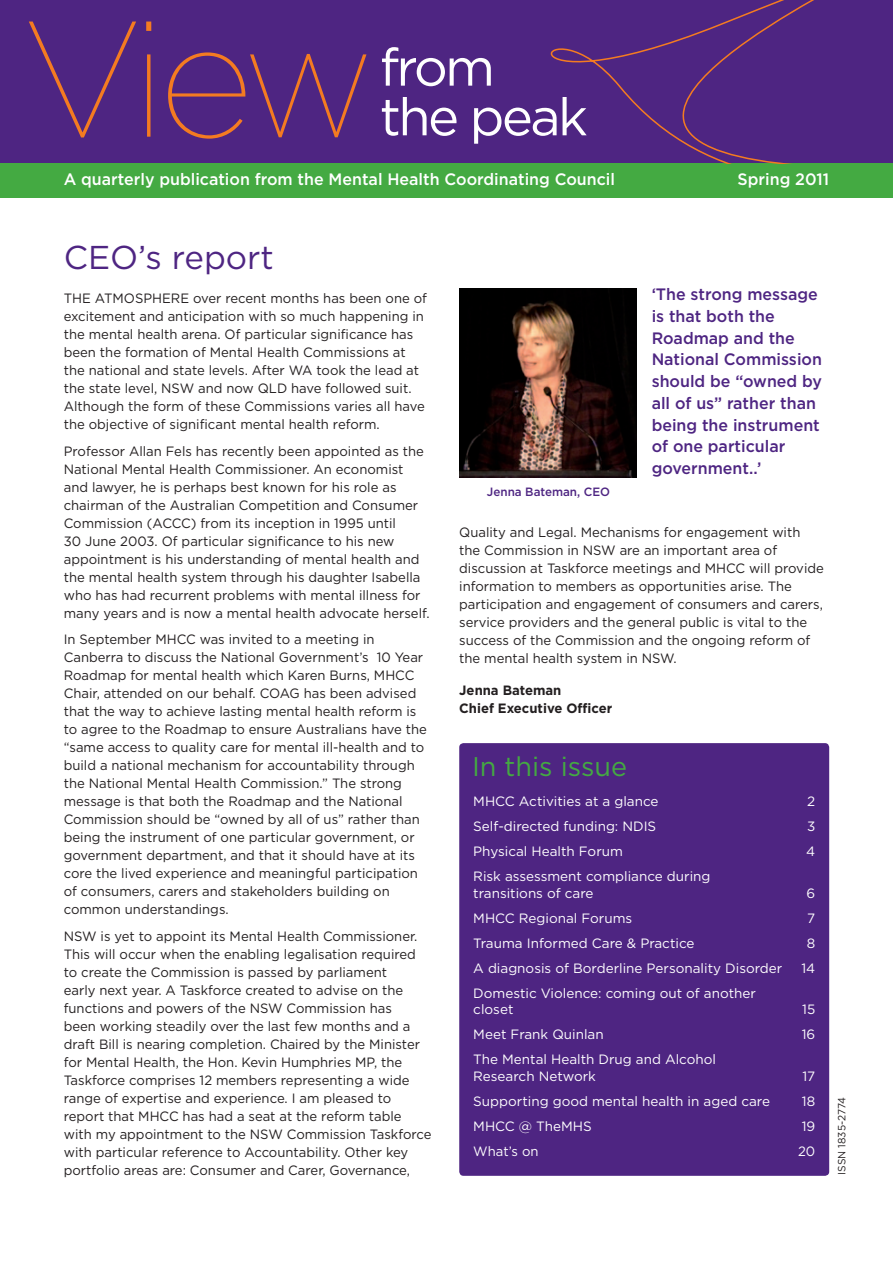
<style>
.page{position:relative;width:893px;height:1263px;background:#fff}
.page>*{position:absolute;margin:0;border:0;box-sizing:border-box;transform-origin:0 0}
.t1{font:100 164.55px "Gotham";color:#f47b21}
.t2{font:52.5px/49.7px "Gotham";letter-spacing:-.05em;color:#fff}
.t3{font:33px "Gotham";color:#4e2582}
.t4{font:27px "Gotham";color:#44aa42}
.t5{font:500 16.5px/21.8px "Gotham";color:#4e2582}
.t6{font:500 16.5px "Gotham";color:#fff}
.t7{font:13.5px/18px "Gotham";color:#231f20}
.t8{font:13.5px/16.5px "Gotham";color:#fff}
.t9{font:700 13.5px/18px "Gotham";color:#231f20}
.t10{font:500 12px "Gotham";color:#4e2582}
.t11{font:10.5px "Gotham";color:#231f20}
</style>
<div class="page">
<div style="left:0;top:0;width:893px;height:163px;background:#4e2582"></div>
<div style="left:0;top:163px;width:893px;height:35px;background:#44aa42"></div>
<svg style="left:551px;top:0;width:263px;height:163px"></svg>
<div style="left:459px;top:743px;width:370px;height:433px;background:#4e2582;border-radius:4px"></div>
<img style="left:459px;top:288px;width:178px;height:189px">
<h1 class="t1" style="left:23px;top:-10px;width:353px">View</h1>
<p class="t6" style="left:64px;top:170px;width:553px">A quarterly publication from the Mental Health Coordinating Council</p>
<h2 class="t2" style="left:380px;top:41px;width:210px">from<br>the peak</h2>
<p class="t6" style="left:738px;top:170px;width:93px">Spring 2011</p>
<h3 class="t3" style="left:64px;top:239px;width:212px">CEO’s report</h3>
<p class="t7" style="left:64px;top:289px;width:365px">The atmosphere over recent months has been one of excitement and anticipation with so much happening in the mental health arena. Of particular significance has been the formation of Mental Health Commissions at the national and state levels. After WA took the lead at the state level, NSW and now QLD have followed suit.<br>Although the form of these Commissions varies all have the objective of significant mental health reform.</p>
<p class="t7" style="left:64px;top:442px;width:367px">Professor Allan Fels has recently been appointed as the National Mental Health Commissioner. An economist and lawyer, he is perhaps best known for his role as chairman of the Australian Competition and Consumer Commission (ACCC) from its inception in 1995 until<br>30 June 2003. Of particular significance to his new appointment is his understanding of mental health and the mental health system through his daughter Isabella who has had recurrent problems with mental illness for many years and is now a mental health advocate herself.</p>
<p class="t7" style="left:64px;top:630px;width:365px">In September MH CC was invited to a meeting in Canberra to discuss the National Government’s 10 Year Roadmap for mental health which Karen Burns, MH CC Chair, attended on our behalf. COAG has been advised that the way to achieve lasting mental health reform is to agree to the Roadmap to ensure Australians have the “same access to quality care for mental ill-health and to build a national mechanism for accountability through the National Mental Health Commission.” The strong message is that both the Roadmap and the National Commission should be “owned by all of us” rather than being the instrument of one particular government, or government department, and that it should have at its core the lived experience and meaningful participation of consumers, carers and stakeholders building on common understandings.</p>
<p class="t7" style="left:64px;top:927px;width:369px">NSW is yet to appoint its Mental Health Commissioner.<br>This will occur when the enabling legalisation required to create the Commission is passed by parliament<br>early next year. A Taskforce created to advise on the functions and powers of the NSW Commission has<br>been working steadily over the last few months and a draft Bill is nearing completion. Chaired by the M inister for Mental Health, the Hon. Kevin H umphries MP, the Taskforce comprises 12 members representing a wide range of expertise and experience. I am pleased to report that MH CC has had a seat at the reform table with my appointment to the NSW Commission Taskforce with particular reference to Accountability. Other key portfolio areas are: Consumer and Carer, Governance,</p>
<p class="t10" style="left:487px;top:485px;width:125px">Jenna Bateman, CEO</p>
<p class="t5" style="left:652px;top:283px;width:172px">‘The strong message is that both the<br>Roadmap and the<br>National Commission should be “owned by all of us” rather than being the instrument of one particular government..’</p>
<p class="t7" style="left:459px;top:523px;width:366px">Quality and Legal. Mechanisms for engagement with the Commission in NSW are an important area of discussion at Taskforce meetings and MH CC will provide information to members as opportunities arise. The participation and engagement of consumers and carers, service providers and the general public is vital to the success of the Commission and the ongoing reform of the mental health system in NSW.</p>
<p class="t9" style="left:459px;top:681px;width:155px">Jenna Bateman<br>Chief Executive Officer</p>
<h3 class="t4" style="left:472px;top:751px;width:157px">In this issue</h3>
<p class="t8" style="left:473px;top:793px;width:187px">MH CC Activities at a glance</p>
<p class="t8" style="left:807px;top:793px;width:10px">2</p>
<p class="t8" style="left:473px;top:818px;width:180px">Self-directed funding: NDIS</p>
<p class="t8" style="left:807px;top:818px;width:10px">3</p>
<p class="t8" style="left:473px;top:843px;width:151px">Physical Health Forum</p>
<p class="t8" style="left:806px;top:843px;width:11px">4</p>
<p class="t8" style="left:473px;top:868px;width:239px">Risk assessment compliance during transitions of care</p>
<p class="t8" style="left:807px;top:884px;width:10px">6</p>
<p class="t8" style="left:473px;top:909px;width:160px">MH CC Regional Forums</p>
<p class="t8" style="left:807px;top:909px;width:10px">7</p>
<p class="t8" style="left:473px;top:934px;width:223px">Trauma Informed Care &amp; Practice</p>
<p class="t8" style="left:807px;top:934px;width:10px">8</p>
<p class="t8" style="left:473px;top:959px;width:311px">A diagnosis of Borderline Personality Disorder</p>
<p class="t8" style="left:801px;top:959px;width:15px">14</p>
<p class="t8" style="left:473px;top:984px;width:284px">Domestic Violence: coming out of another closet</p>
<p class="t8" style="left:802px;top:1001px;width:15px">15</p>
<p class="t8" style="left:473px;top:1026px;width:132px">Meet Frank Quinlan</p>
<p class="t8" style="left:802px;top:1026px;width:15px">16</p>
<p class="t8" style="left:473px;top:1051px;width:244px">The Mental Health Drug and Alcohol<br>Research Network</p>
<p class="t8" style="left:802px;top:1067px;width:14px">17</p>
<p class="t8" style="left:473px;top:1092px;width:298px">Supporting good mental health in aged care</p>
<p class="t8" style="left:802px;top:1092px;width:15px">18</p>
<p class="t8" style="left:473px;top:1117px;width:97px">MH CC @ TheMHS</p>
<p class="t8" style="left:802px;top:1117px;width:15px">19</p>
<p class="t8" style="left:473px;top:1142px;width:67px">What’s on</p>
<p class="t8" style="left:798px;top:1142px;width:19px">20</p>
<p class="t11" style="left:836px;top:1175px;width:79px;rotate:-90deg">ISSN 1835-2774</p>
</div>
